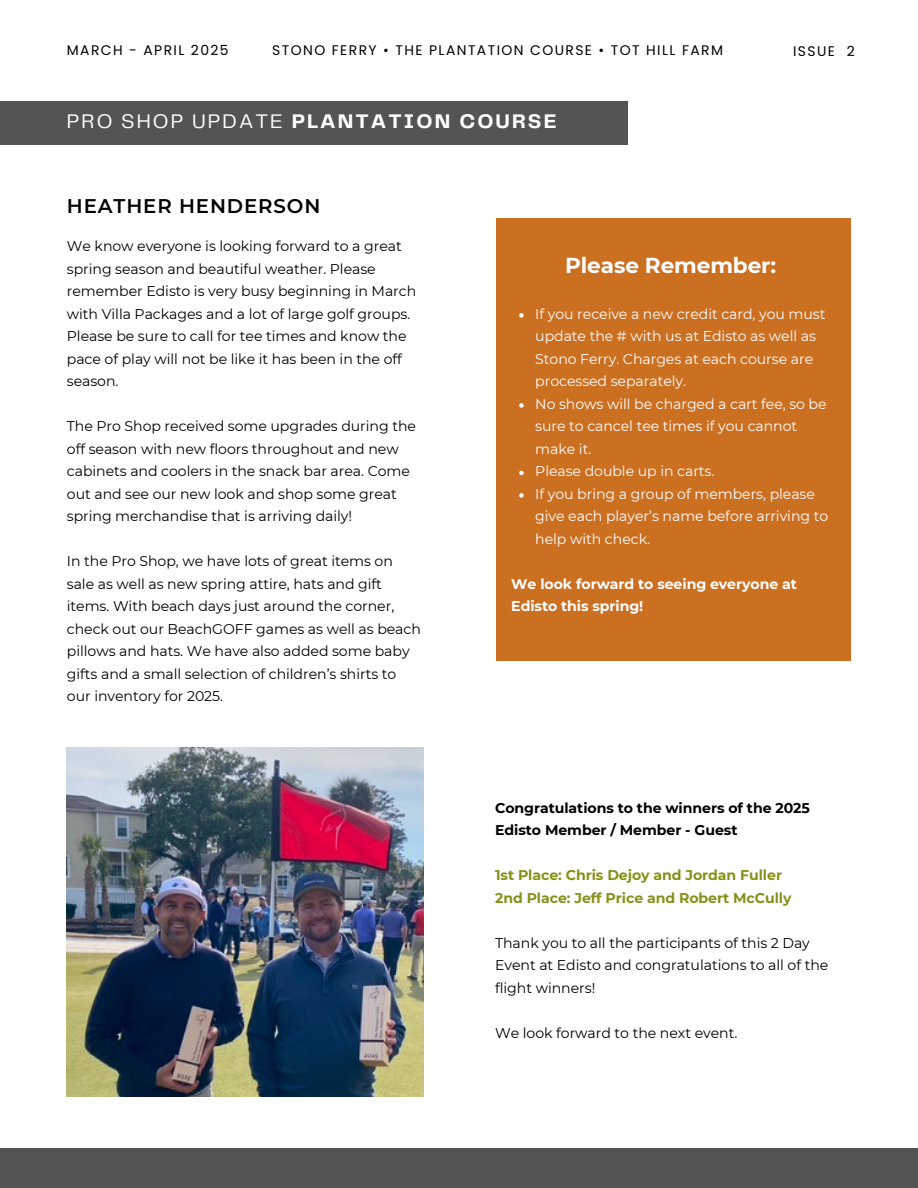
<style>
.page{position:relative;width:918px;height:1188px;background:#fff}
.page>*{position:absolute;margin:0;border:0;box-sizing:border-box;transform-origin:0 0}
.t1{font:700 21.6px "Montserrat";letter-spacing:-.005em;color:#fff}
.t2{font:700 20.4px "Telegraf";letter-spacing:.1em;color:#fff}
.t3{font:600 19.8px "Montserrat";letter-spacing:.045em;color:#000}
.t4{font:14.1px/22.5px "Montserrat";letter-spacing:-.005em;color:#000}
.t5{font:14.1px/22.5px "Montserrat";letter-spacing:-.005em;color:#fff}
.t6{font:700 14.1px/22.5px "Montserrat";letter-spacing:-.005em;color:#879118}
.t7{font:700 14.1px/22.5px "Montserrat";letter-spacing:-.005em;color:#000}
.t8{font:700 14.1px/22.5px "Montserrat";letter-spacing:-.005em;color:#fff}
.t9{font:13.95px "Poppins";letter-spacing:.1em;color:#000}
.s1{font-weight:400}
</style>
<div class="page">
<div style="left:0;top:101px;width:628px;height:44px;background:#545454"></div>
<div style="left:0;top:1149px;width:918px;height:39px;background:#545454"></div>
<div style="left:496px;top:219px;width:355px;height:442px;background:#cb6f21"></div>
<img style="left:67px;top:748px;width:357px;height:349px">
<svg style="left:519px;top:313px;width:5px;height:5px"></svg>
<svg style="left:519px;top:403px;width:5px;height:5px"></svg>
<svg style="left:519px;top:471px;width:5px;height:4px"></svg>
<svg style="left:519px;top:493px;width:5px;height:5px"></svg>
<p class="t9" style="left:67px;top:40px;width:163px">MARCH - APRIL 2025</p>
<p class="t9" style="left:272px;top:40px;width:452px">STONO FERRY • THE PLANTATION COURSE • TOT HILL FARM</p>
<h5 class="t9" style="left:793px;top:41px;width:63px">ISSUE 2</h5>
<h4 class="t2" style="left:67px;top:112px;width:491px"><span class="s1">PRO SHOP UPDATE</span> PLANTATION COURSE</h4>
<p class="t3" style="left:67px;top:194px;width:255px">HEATHER HENDERSON</p>
<h4 class="t4" style="left:67px;top:235px;width:351px">We know everyone is looking forward to a great spring season and beautiful weather. Please remember Edisto is very busy beginning in March with Villa Packages and a lot of large golf groups.<br>Please be sure to call for tee times and know the pace of play will not be like it has been in the off season.</h4>
<h4 class="t4" style="left:67px;top:415px;width:351px">The Pro Shop received some upgrades during the off season with new floors throughout and new</h4>
<h2 class="t4" style="left:67px;top:460px;width:345px">cabinets and coolers in the snack bar area. Come out and see our new look and shop some great spring merchandise that is arriving daily!</h2>
<h1 class="t4" style="left:67px;top:550px;width:356px">In the Pro Shop, we have lots of great items on sale as well as new spring attire, hats and gift items. With beach days just around the corner, check out our BeachGOFF games as well as beach pillows and hats. We have also added some baby gifts and a small selection of children’s shirts to our inventory for 2025.</h1>
<p class="t1" style="left:565px;top:252px;width:213px">Please Remember:</p>
<p class="t5" style="left:535px;top:302px;width:292px">If you receive a new credit card, you must update the # with us at Edisto as well as Stono Ferry. Charges at each course are processed separately.</p>
<p class="t5" style="left:535px;top:392px;width:293px">No shows will be charged a cart fee, so be sure to cancel tee times if you cannot make it.</p>
<p class="t5" style="left:535px;top:460px;width:181px">Please double up in carts.</p>
<h3 class="t5" style="left:535px;top:482px;width:294px">If you bring a group of members, please give each player’s name before arriving to help with check.</h3>
<p class="t8" style="left:511px;top:572px;width:287px">We look forward to seeing everyone at<br>Edisto this spring!</p>
<p class="t7" style="left:495px;top:797px;width:316px">Congratulations to the winners of the 2025<br>Edisto Member / Member - Guest</p>
<h5 class="t6" style="left:495px;top:864px;width:298px">1st Place: Chris Dejoy and Jordan Fuller<br>2nd Place: Jeff Price and Robert McCully</h5>
<h5 class="t4" style="left:495px;top:932px;width:335px">Thank you to all the participants of this 2 Day<br>Event at Edisto and congratulations to all of the flight winners!</h5>
<p class="t4" style="left:495px;top:1022px;width:244px">We look forward to the next event.</p>
</div>
